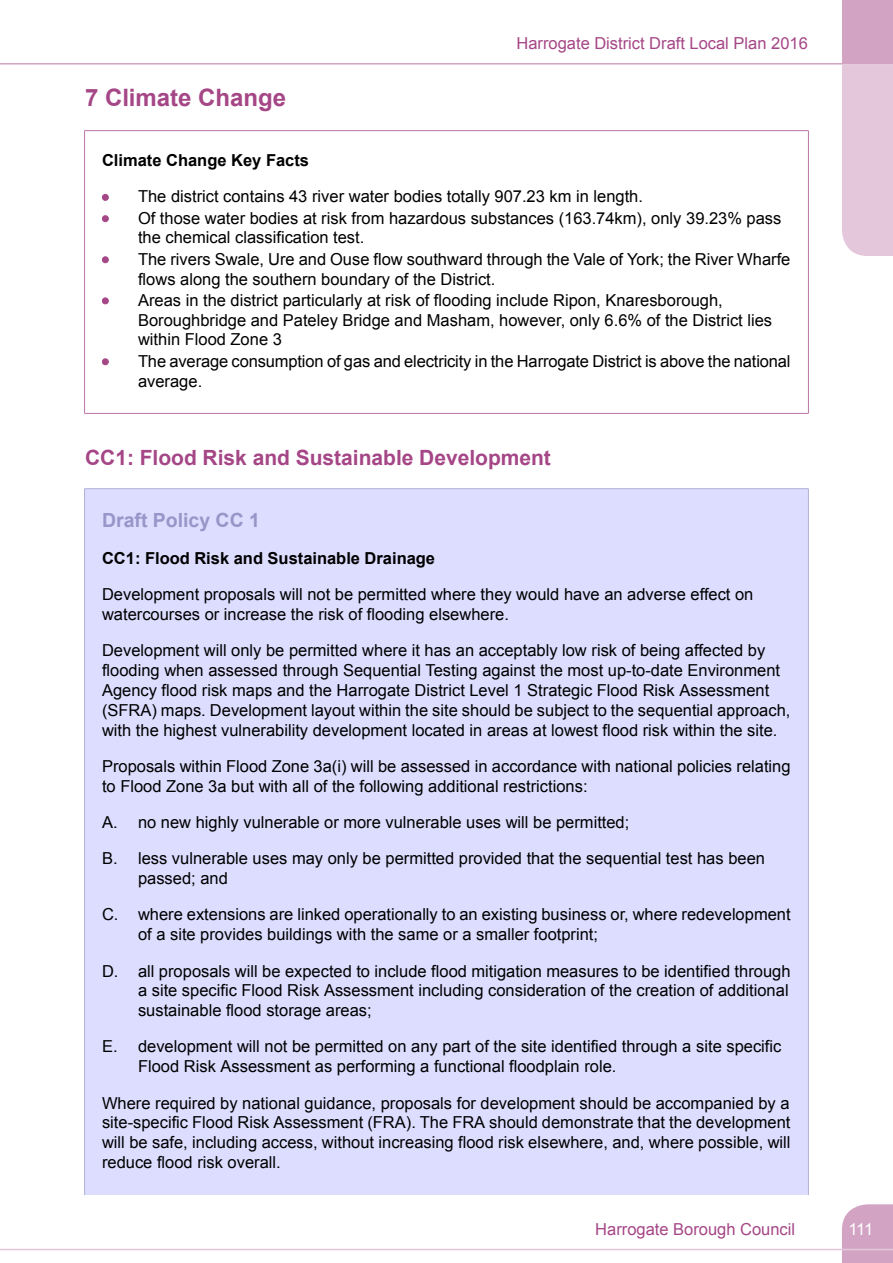
<style>
.page{position:relative;width:893px;height:1263px;background:#fff}
.page>*{position:absolute;margin:0;border:0;box-sizing:border-box;transform-origin:0 0}
.t1{font:700 24px "Arial";color:#a54686}
.t2{font:700 21px "Arial";color:#a54686}
.t3{font:700 19.5px "Arial";color:#9696c9}
.t4{font:16.5px/19.8px "Arial";color:#000}
.t5{font:16.5px "Arial";color:#a54686}
.t6{font:700 16.5px "Arial";color:#000}
.t7{font:16.5px "Arial";color:#fff}
</style>
<div class="page">
<div style="left:84px;top:488px;width:725px;height:707px;background:#ddf"></div>
<svg style="left:0;top:1204px;width:893px;height:59px"></svg>
<div style="left:842px;top:0;width:51px;height:63px;background:#d2a3c3"></div>
<svg style="left:0;top:63px;width:893px;height:351px"></svg>
<h1 class="t1" style="left:85px;top:88px;width:203px">7 Climate Change</h1>
<p class="t5" style="left:516px;top:37px;width:293px">Harrogate District Draft Local Plan 2016</p>
<p class="t6" style="left:102px;top:154px;width:209px">Climate Change Key Facts</p>
<p class="t4" style="left:138px;top:187px;width:645px;line-height:21.3px">The district contains 43 river water bodies totally 907.23 km in length.<br>Of those water bodies at risk from hazardous substances (163.74km), only 39.23% pass</p>
<p class="t4" style="left:138px;top:228px;width:654px;line-height:21.3px">the chemical classification test.<br>The rivers Swale, Ure and Ouse flow southward through the Vale of York; the River Wharfe</p>
<p class="t4" style="left:138px;top:270px;width:586px;line-height:21.3px">flows along the southern boundary of the District.<br>Areas in the district particularly at risk of flooding include Ripon, Knaresborough,</p>
<p class="t4" style="left:138px;top:311px;width:635px">Boroughbridge and Pateley Bridge and Masham, however, only 6.6% of the District lies within Flood Zone 3</p>
<p class="t4" style="left:138px;top:353px;width:654px">The average consumption of gas and electricity in the Harrogate District is above the national average.</p>
<p class="t2" style="left:85px;top:449px;width:467px">CC1: Flood Risk and Sustainable Development</p>
<p class="t3" style="left:102px;top:512px;width:160px">Draft Policy CC 1</p>
<p class="t6" style="left:102px;top:552px;width:335px">CC1: Flood Risk and Sustainable Drainage</p>
<p class="t4" style="left:102px;top:586px;width:653px">Development proposals will not be permitted where they would have an adverse effect on watercourses or increase the risk of flooding elsewhere.</p>
<p class="t4" style="left:102px;top:642px;width:690px">Development will only be permitted where it has an acceptably low risk of being affected by flooding when assessed through Sequential Testing against the most up-to-date Environment Agency flood risk maps and the Harrogate District Level 1 Strategic Flood Risk Assessment (SFRA) maps. Development layout within the site should be subject to the sequential approach, with the highest vulnerability development located in areas at lowest flood risk within the site.</p>
<p class="t4" style="left:102px;top:758px;width:690px">Proposals within Flood Zone 3a(i) will be assessed in accordance with national policies relating to Flood Zone 3a but with all of the following additional restrictions:</p>
<p class="t4" style="left:102px;top:805px;width:664px;line-height:36.3px">A. no new highly vulnerable or more vulnerable uses will be permitted;<br>B. less vulnerable uses may only be permitted provided that the sequential test has been</p>
<p class="t4" style="left:102px;top:862px;width:690px;line-height:36.3px;text-indent:36px">passed; and<br>C. where extensions are linked operationally to an existing business or, where redevelopment</p>
<p class="t4" style="left:102px;top:918px;width:690px;line-height:36.3px;text-indent:36px">of a site provides buildings with the same or a smaller footprint;<br>D. all proposals will be expected to include flood mitigation measures to be identified through</p>
<p class="t4" style="left:138px;top:982px;width:652px">a site specific Flood Risk Assessment including consideration of the creation of additional sustainable flood storage areas;</p>
<p class="t4" style="left:138px;top:1038px;width:645px;text-indent:-36px">E. development will not be permitted on any part of the site identified through a site specific<br>Flood Risk Assessment as performing a functional floodplain role.</p>
<p class="t4" style="left:102px;top:1094px;width:690px;text-align:justify">Where required by national guidance, proposals for development should be accompanied by a site-specific Flood Risk Assessment (FRA). The FRA should demonstrate that the development will be safe, including access, without increasing flood risk elsewhere, and, where possible, will reduce flood risk overall.</p>
<p class="t5" style="left:595px;top:1222px;width:201px">Harrogate Borough Council</p>
<p class="t7" style="left:848px;top:1222px;width:27px">111</p>
</div>
